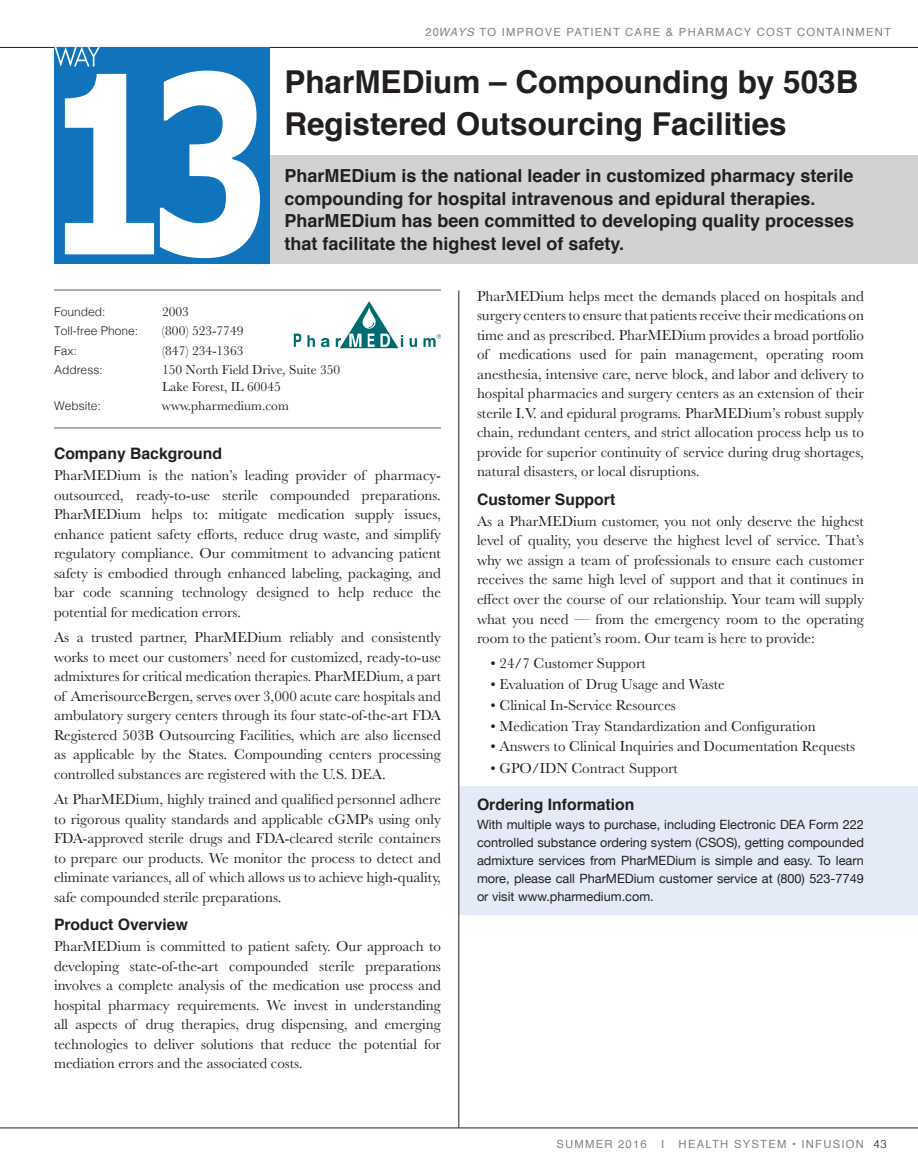
<style>
.page{position:relative;width:918px;height:1175px;background:#fff}
.page>*{position:absolute;margin:0;border:0;box-sizing:border-box;transform-origin:0 0}
.t1{font:700 31.5px/42px "Helvetica";color:#231f20}
.t2{font:700 18px/22.5px "Helvetica";color:#231f20}
.t3{font:700 15.75px "Helvetica";color:#231f20}
.t4{font:15px/19.5px "Baskerville";color:#231f20;text-align:justify}
.t5{font:13.5px/16.5px "Baskerville";color:#231f20}
.t6{font:12.75px/18px "Helvetica Neue";color:#231f20;text-align:justify}
.t7{font:300 12px "Helvetica";color:#231f20}
.t8{font:11.25px "Helvetica";letter-spacing:.11em;color:#808285}
.s1{font-style:italic}
.s2{font-weight:300;color:#231f20}
</style>
<div class="page">
<hr style="left:0;top:1127px;width:918px;height:1px;background:#231f20">
<hr style="left:0;top:47px;width:918px;height:1px;background:#231f20">
<div style="left:459px;top:786px;width:459px;height:129px;background:#e5ebf6"></div>
<div style="left:55px;top:155px;width:863px;height:108px;background:#d1d2d4"></div>
<hr style="left:54px;top:289px;width:387px;height:2px;background:#939598">
<div style="left:54px;top:47px;width:216px;height:216px;background:#1074bc"></div>
<svg style="left:65px;top:74px;width:89px;height:180px"></svg>
<svg style="left:160px;top:71px;width:100px;height:187px"></svg>
<svg style="left:55px;top:47px;width:45px;height:20px"></svg>
<hr style="left:54px;top:427px;width:387px;height:1px;background:#939598">
<hr style="left:459px;top:290px;width:1px;height:837px;background:#231f20">
<svg style="left:294px;top:333px;width:7px;height:14px"></svg>
<svg style="left:307px;top:335px;width:8px;height:12px"></svg>
<svg style="left:321px;top:338px;width:9px;height:9px"></svg>
<svg style="left:410px;top:338px;width:7px;height:9px"></svg>
<svg style="left:336px;top:301px;width:67px;height:47px"></svg>
<svg style="left:423px;top:334px;width:18px;height:13px"></svg>
<p class="t8" style="left:425px;top:23px;width:467px">20<span class="s1">WAYS</span> TO IMPROVE PATIENT CARE &amp; PHARMACY COST CONTAINMENT</p>
<h1 class="t1" style="left:284px;top:61px;width:576px">PharMEDium – Compounding by 503B<br>Registered Outsourcing Facilities</h1>
<p class="t2" style="left:284px;top:165px;width:571px">PharMEDium is the national leader in customized pharmacy sterile compounding for hospital intravenous and epidural therapies.<br>PharMEDium has been committed to developing quality processes that facilitate the highest level of safety.</p>
<p class="t7" style="left:54px;top:301px;width:53px">Founded:</p>
<p class="t5" style="left:162px;top:303px;width:28px">2003</p>
<p class="t7" style="left:54px;top:321px;width:86px">Toll-free Phone:</p>
<p class="t5" style="left:162px;top:323px;width:83px">(800) 523-7749</p>
<p class="t7" style="left:54px;top:340px;width:24px">Fax:</p>
<p class="t5" style="left:162px;top:342px;width:83px">(847) 234-1363</p>
<p class="t7" style="left:54px;top:360px;width:50px">Address:</p>
<p class="t5" style="left:162px;top:362px;width:180px">150 North Field Drive, Suite 350<br>Lake Forest, IL 60045</p>
<p class="t7" style="left:54px;top:396px;width:48px">Website:</p>
<p class="t5" style="left:162px;top:398px;width:128px">www.pharmedium.com</p>
<p class="t3" style="left:54px;top:441px;width:170px">Company Background</p>
<p class="t4" style="left:54px;top:466px;width:389px">PharMEDium is the nation’s leading provider of pharmacy&shy;outsourced, ready-to-use sterile compounded preparations.<br>PharMEDium helps to: mitigate medication supply issues, enhance patient safety efforts, reduce drug waste, and simplify regulatory compliance. Our commitment to advancing patient safety is embodied through enhanced labeling, packaging, and bar code scanning technology designed to help reduce the potential for medication errors.</p>
<p class="t4" style="left:54px;top:628px;width:389px">As a trusted partner, PharMEDium reliably and consistently works to meet our customers’ need for customized, ready-to-use admixtures for critical medication therapies. PharMEDium, a part of AmerisourceBergen, serves over 3,000 acute care hospitals and ambulatory surgery centers through its four state-of-the-art FDA Registered 503B Outsourcing Facilities, which are also licensed as applicable by the States. Compounding centers processing controlled substances are registered with the U.S. DEA.</p>
<p class="t4" style="left:54px;top:790px;width:389px">At PharMEDium, highly trained and qualified personnel adhere to rigorous quality standards and applicable cGMPs using only FDA-approved sterile drugs and FDA-cleared sterile containers to prepare our products. We monitor the process to detect and eliminate variances, all of which allows us to achieve high-quality, safe compounded sterile preparations.</p>
<p class="t3" style="left:54px;top:912px;width:135px">Product Overview</p>
<p class="t4" style="left:54px;top:937px;width:389px">PharMEDium is committed to patient safety. Our approach to developing state-of-the-art compounded sterile preparations involves a complete analysis of the medication use process and hospital pharmacy requirements. We invest in understanding all aspects of drug therapies, drug dispensing, and emerging technologies to deliver solutions that reduce the potential for mediation errors and the associated costs.</p>
<p class="t4" style="left:477px;top:286px;width:389px">PharMEDium helps meet the demands placed on hospitals and surgery centers to ensure that patients receive their medications on time and as prescribed. PharMEDium provides a broad portfolio of medications used for pain management, operating room anesthesia, intensive care, nerve block, and labor and delivery to hospital pharmacies and surgery centers as an extension of their sterile I.V. and epidural programs. PharMEDium’s robust supply chain, redundant centers, and strict allocation process help us to provide for superior continuity of service during drug shortages, natural disasters, or local disruptions.</p>
<p class="t3" style="left:477px;top:486px;width:140px">Customer Support</p>
<p class="t4" style="left:477px;top:511px;width:389px">As a PharMEDium customer, you not only deserve the highest level of quality, you deserve the highest level of service. That’s why we assign a team of professionals to ensure each customer receives the same high level of support and that it continues in effect over the course of our relationship. Your team will supply what you need — from the emergency room to the operating room to the patient’s room. Our team is here to provide:</p>
<p class="t4" style="left:490px;top:653px;width:157px">• 24/7 Customer Support</p>
<p class="t4" style="left:490px;top:674px;width:236px">• Evaluation of Drug Usage and Waste</p>
<p class="t4" style="left:490px;top:695px;width:187px">• Clinical In-Service Resources</p>
<p class="t4" style="left:490px;top:716px;width:327px">• Medication Tray Standardization and Configuration</p>
<p class="t4" style="left:490px;top:737px;width:366px">• Answers to Clinical Inquiries and Documentation Requests</p>
<p class="t4" style="left:490px;top:758px;width:189px">• GPO/IDN Contract Support</p>
<p class="t3" style="left:477px;top:791px;width:159px">Ordering Information</p>
<p class="t6" style="left:477px;top:816px;width:388px">With multiple ways to purchase, including Electronic DEA Form 222 controlled substance ordering system (CSOS), getting compounded admixture services from PharMEDium is simple and easy. To learn more, please call PharMEDium customer service at (800) 523-7749 or visit www.pharmedium.com.</p>
<p class="t8" style="left:556px;top:1135px;width:92px">SUMMER 2016</p>
<p class="t8" style="left:661px;top:1135px;width:5px">I</p>
<p class="t8" style="left:679px;top:1135px;width:209px">HEALTH SYSTEM • INFUSION <span class="s2">43</span></p>
</div>
